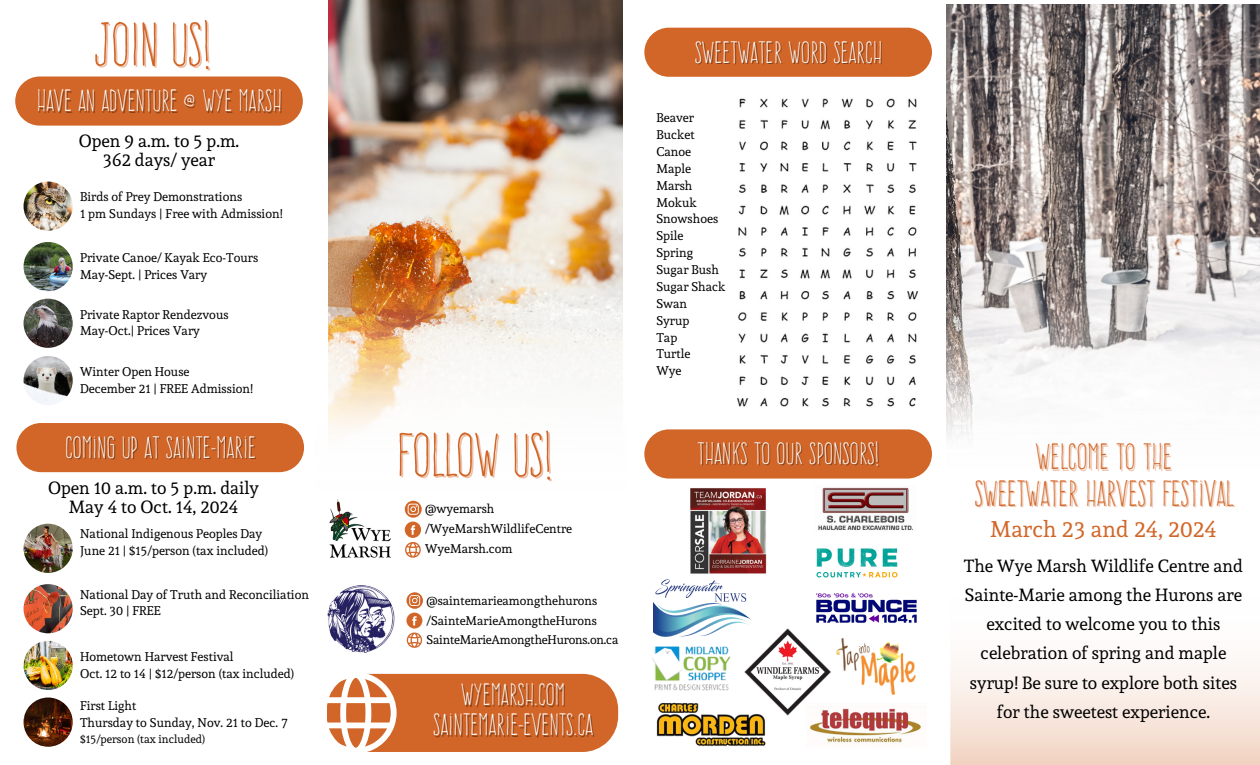
<style>
.page{position:relative;width:1260px;height:765px;background:#fff}
.page>*{position:absolute;margin:0;border:0;box-sizing:border-box;transform-origin:0 0}
.t1{font:53.75px "Frente H1";color:#d26628}
.t2{font:31.88px "Frente H1";color:#d26628}
.t3{font:26.88px "Frente H1";color:#fff}
.t4{font:22.5px "Andada";color:#d26628}
.t5{font:17.5px/29px "Andada";color:#000;text-align:center}
.t6{font:12.5px "Andada";color:#010101}
.t7{font:12.5px "Andada";color:#000}
.t8{font:12.38px "Andada";color:#000}
.t9{font:11.25px "Andada";color:#010101}
</style>
<div class="page">
<img style="left:947px;top:4px;width:313px;height:225px">
<img style="left:946px;top:229px;width:314px;height:11px">
<img style="left:946px;top:240px;width:314px;height:196px">
<div style="left:644px;top:429px;width:288px;height:50px;background:#d26628;border-radius:25px"></div>
<img style="left:737px;top:98px;width:181px;height:309px">
<div style="left:644px;top:28px;width:288px;height:49px;background:#d26628;border-radius:25px"></div>
<div style="left:16px;top:423px;width:288px;height:49px;background:#d26628;border-radius:25px"></div>
<img style="left:24px;top:584px;width:49px;height:49px;border-radius:50%">
<img style="left:24px;top:641px;width:49px;height:49px;border-radius:50%">
<img style="left:24px;top:698px;width:49px;height:49px;border-radius:50%">
<img style="left:24px;top:524px;width:49px;height:49px;border-radius:50%">
<div style="left:15px;top:77px;width:288px;height:49px;background:#d26628;border-radius:25px"></div>
<img style="left:24px;top:242px;width:49px;height:49px;border-radius:50%">
<img style="left:24px;top:299px;width:49px;height:49px;border-radius:50%">
<img style="left:24px;top:356px;width:49px;height:49px;border-radius:50%">
<img style="left:24px;top:182px;width:49px;height:49px;border-radius:50%">
<img style="left:328px;top:0;width:295px;height:231px">
<img style="left:328px;top:231px;width:295px;height:15px">
<svg style="left:407px;top:501px;width:15px;height:55px"></svg>
<svg style="left:406px;top:592px;width:17px;height:56px"></svg>
<img style="left:319px;top:487px;width:102px;height:102px;border-radius:50%">
<img style="left:327px;top:585px;width:68px;height:68px;border-radius:50%">
<svg style="left:327px;top:673px;width:291px;height:79px;background:#d87c48"></svg>
<svg style="left:950px;top:663px;width:310px;height:102px"></svg>
<img style="left:810px;top:708px;width:111px;height:36px">
<img style="left:656px;top:702px;width:110px;height:45px">
<img style="left:739px;top:628px;width:98px;height:92px">
<img style="left:690px;top:488px;width:77px;height:86px">
<img style="left:818px;top:487px;width:95px;height:43px">
<img style="left:816px;top:548px;width:82px;height:30px">
<img style="left:816px;top:593px;width:101px;height:30px">
<img style="left:654px;top:570px;width:96px;height:69px">
<img style="left:837px;top:639px;width:78px;height:56px">
<img style="left:652px;top:646px;width:79px;height:45px">
<img style="left:328px;top:246px;width:295px;height:250px">
<p class="t1" style="left:94px;top:12px;width:119px">JOIN US!</p>
<p class="t3" style="left:36px;top:85px;width:247px">HAVE AN ADVENTURE @ WYE MARSH</p>
<h6 class="t5" style="left:79px;top:131px;width:162px;line-height:18.8px">Open 9 a.m. to 5 p.m.<br>362 days/ year</h6>
<p class="t6" style="left:80px;top:190px;width:164px">Birds of Prey Demonstrations</p>
<p class="t6" style="left:80px;top:207px;width:204px">1 pm Sundays | Free with Admission!</p>
<h6 class="t6" style="left:80px;top:250px;width:180px">Private Canoe/ Kayak Eco-Tours</h6>
<p class="t6" style="left:80px;top:267px;width:129px">May-Sept. | Prices Vary</p>
<p class="t6" style="left:80px;top:307px;width:150px">Private Raptor Rendezvous</p>
<p class="t6" style="left:80px;top:324px;width:121px">May-Oct.| Prices Vary</p>
<p class="t6" style="left:80px;top:364px;width:111px">Winter Open House</p>
<p class="t6" style="left:80px;top:381px;width:174px">December 21 | FREE Admission!</p>
<h4 class="t3" style="left:65px;top:431px;width:192px">COMING UP AT SAINTE-MARIE</h4>
<h5 class="t5" style="left:48px;top:479px;width:212px;line-height:18.8px">Open 10 a.m. to 5 p.m. daily<br>May 4 to Oct. 14, 2024</h5>
<p class="t6" style="left:80px;top:526px;width:184px">National Indigenous Peoples Day</p>
<p class="t6" style="left:80px;top:543px;width:190px">June 21 | $15/person (tax included)</p>
<p class="t6" style="left:80px;top:587px;width:231px">National Day of Truth and Reconciliation</p>
<p class="t6" style="left:80px;top:604px;width:82px">Sept. 30 | FREE</p>
<h6 class="t6" style="left:80px;top:649px;width:155px">Hometown Harvest Festival</h6>
<p class="t6" style="left:80px;top:666px;width:216px">Oct. 12 to 14 | $12/person (tax included)</p>
<p class="t6" style="left:80px;top:698px;width:58px">First Light</p>
<p class="t6" style="left:80px;top:715px;width:209px">Thursday to Sunday, Nov. 21 to Dec. 7</p>
<p class="t9" style="left:80px;top:732px;width:127px">$15/person (tax included)</p>
<p class="t1" style="left:397px;top:422px;width:157px">FOLLOW US!</p>
<p class="t8" style="left:425px;top:502px;width:71px">@wyemarsh</p>
<p class="t8" style="left:425px;top:521px;width:148px">/WyeMarshWildlifeCentre</p>
<p class="t8" style="left:425px;top:541px;width:89px">WyeMarsh.com</p>
<p class="t8" style="left:427px;top:593px;width:172px">@saintemarieamongthehurons</p>
<p class="t8" style="left:427px;top:613px;width:172px">/SainteMarieAmongtheHurons</p>
<p class="t8" style="left:427px;top:633px;width:193px">SainteMarieAmongtheHurons.on.ca</p>
<p class="t3" style="left:461px;top:679px;width:105px">WYEMARSH.COM</p>
<p class="t3" style="left:433px;top:709px;width:161px">SAINTEMARIE-EVENTS.CA</p>
<h1 class="t3" style="left:694px;top:36px;width:189px">SWEETWATER WORD SEARCH</h1>
<p class="t7" style="left:656px;top:110px;width:39px">Beaver</p>
<p class="t7" style="left:656px;top:127px;width:40px">Bucket</p>
<p class="t7" style="left:656px;top:144px;width:36px">Canoe</p>
<p class="t7" style="left:656px;top:161px;width:36px">Maple</p>
<p class="t7" style="left:656px;top:178px;width:38px">Marsh</p>
<p class="t7" style="left:656px;top:195px;width:42px">Mokuk</p>
<p class="t7" style="left:656px;top:212px;width:63px">Snowshoes</p>
<p class="t7" style="left:656px;top:229px;width:29px">Spile</p>
<p class="t7" style="left:656px;top:245px;width:38px">Spring</p>
<p class="t7" style="left:656px;top:262px;width:64px">Sugar Bush</p>
<p class="t7" style="left:656px;top:279px;width:71px">Sugar Shack</p>
<p class="t7" style="left:656px;top:296px;width:32px">Swan</p>
<p class="t7" style="left:656px;top:313px;width:35px">Syrup</p>
<p class="t7" style="left:656px;top:330px;width:22px">Tap</p>
<p class="t7" style="left:656px;top:347px;width:36px">Turtle</p>
<p class="t7" style="left:656px;top:364px;width:27px">Wye</p>
<p class="t3" style="left:697px;top:437px;width:184px">THANKS TO OUR SPONSORS!</p>
<p class="t2" style="left:1035px;top:438px;width:138px">WELCOME TO THE</p>
<p class="t2" style="left:974px;top:474px;width:260px">SWEETWATER HARVEST FESTIVAL</p>
<p class="t4" style="left:990px;top:516px;width:228px">March 23 and 24, 2024</p>
<p class="t5" style="left:964px;top:552px;width:281px">The Wye Marsh Wildlife Centre and<br>Sainte-Marie among the Hurons are excited to welcome you to this celebration of spring and maple syrup! Be sure to explore both sites for the sweetest experience.</p>
</div>
